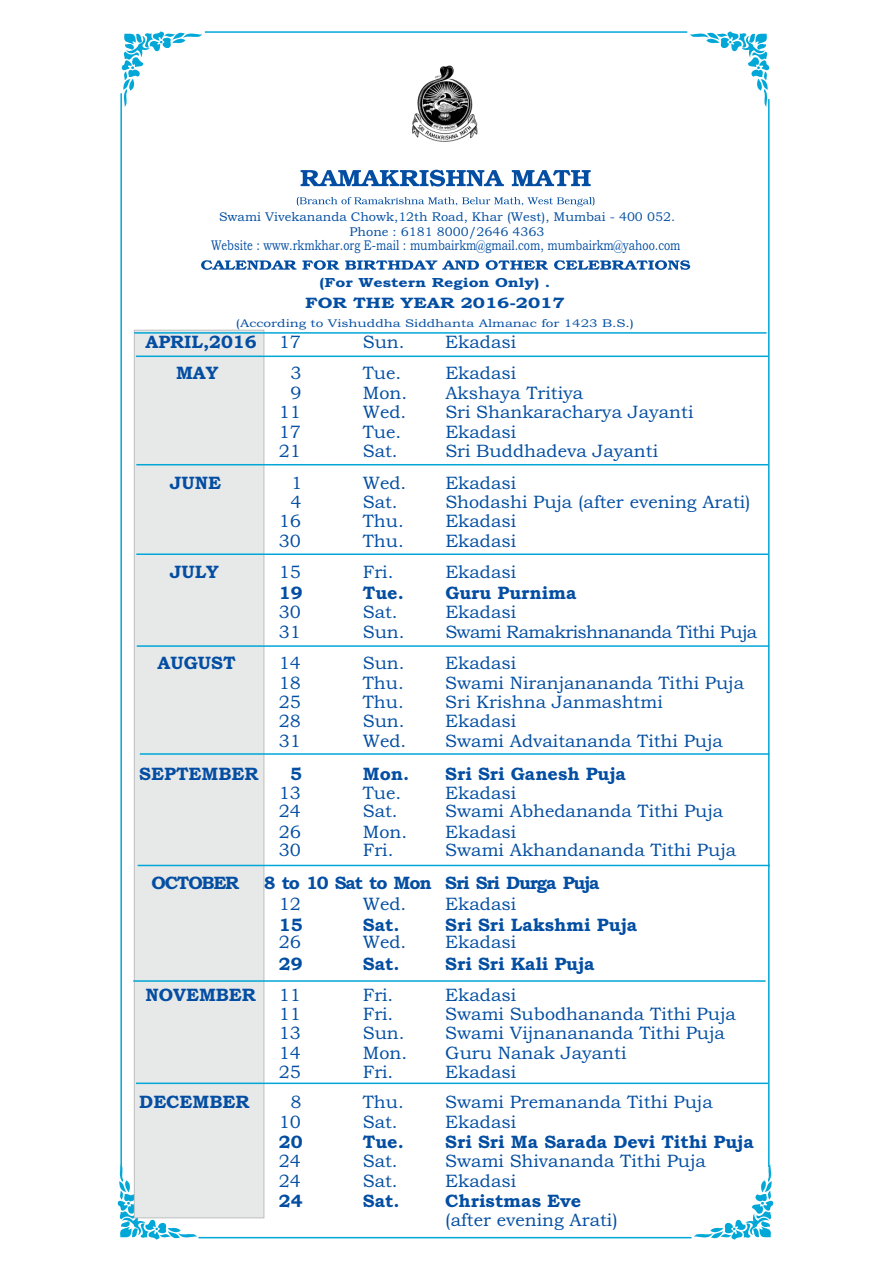
<style>
.page{position:relative;width:893px;height:1263px;background:#fff}
.page>*{position:absolute;margin:0;border:0;box-sizing:border-box;transform-origin:0 0}
.t1{font:18px "Bookman Old Style";color:#034ea2}
.t2{font:700 18px/31.5px "Bookman Old Style";color:#034ea2}
.t3{font:700 18px "Bookman Old Style";letter-spacing:-.065em;color:#034ea2}
.t4{font:18px "Bookman Old Style";letter-spacing:-.03em;color:#034ea2}
.t5{font:700 15.15px "Bookman Old Style";color:#034ea2;scale:1.22 1}
.t6{font:14.1px "Bookman Old Style";color:#034ea2;scale:.78 1}
.t7{font:700 13.2px "Bookman Old Style";color:#034ea2;scale:1.22 1}
.t8{font:12.6px/14.2px "Bookman Old Style";color:#034ea2;text-align:center}
.t9{font:11.25px "Bookman Old Style";color:#034ea2;scale:1.22 1}
.s1{font-weight:400}
</style>
<div class="page">
<svg style="left:201px;top:260px;width:138px;height:10px"></svg>
<svg style="left:345px;top:260px;width:134px;height:10px"></svg>
<svg style="left:486px;top:260px;width:62px;height:10px"></svg>
<svg style="left:554px;top:260px;width:136px;height:10px"></svg>
<svg style="left:301px;top:170px;width:203px;height:16px"></svg>
<svg style="left:512px;top:170px;width:79px;height:16px"></svg>
<svg style="left:297px;top:197px;width:297px;height:10px"></svg>
<img style="left:122px;top:32px;width:79px;height:74px">
<img style="left:690px;top:32px;width:80px;height:74px">
<img style="left:117px;top:1165px;width:80px;height:75px">
<img style="left:694px;top:1165px;width:79px;height:75px">
<hr style="left:205px;top:31px;width:482px;height:2px;background:#00a7d7">
<hr style="left:768px;top:99px;width:2px;height:1068px;background:#00a7d7">
<hr style="left:198px;top:1237px;width:493px;height:1px;background:#00a7d7">
<hr style="left:120px;top:93px;width:2px;height:1076px;background:#00a7d7">
<div style="left:134px;top:329px;width:131px;height:889px;background:#e7e8e8"></div>
<hr style="left:134px;top:332px;width:633px;height:2px;background:#00a7d7">
<hr style="left:138px;top:865px;width:632px;height:1px;background:#00a7d7">
<hr style="left:140px;top:753px;width:629px;height:2px;background:#00a7d7">
<hr style="left:137px;top:645px;width:632px;height:2px;background:#00a7d7">
<hr style="left:136px;top:553px;width:633px;height:2px;background:#00a7d7">
<hr style="left:136px;top:464px;width:633px;height:1px;background:#00a7d7">
<hr style="left:136px;top:355px;width:632px;height:2px;background:#00a7d7">
<img style="left:412px;top:65px;width:66px;height:77px">
<hr style="left:133px;top:980px;width:633px;height:2px;background:#00a7d7">
<hr style="left:136px;top:1082px;width:632px;height:2px;background:#00a7d7">
<p class="t8" style="left:219px;top:211px;width:458px">Swami Vivekananda Chowk,12th Road, Khar (West), Mumbai - 400 052.<br>Phone : 6181 8000/2646 4363</p>
<p class="t6" style="left:211px;top:240px;width:603px">Website : www.rkmkhar.org E-mail : mumbairkm@gmail.com, mumbairkm@yahoo.com</p>
<p class="t7" style="left:319px;top:278px;width:191px">(For Western Region Only) .</p>
<p class="t5" style="left:305px;top:297px;width:214px">FOR THE YEAR 2016-2017</p>
<p class="t9" style="left:236px;top:319px;width:328px">(According to Vishuddha Siddhanta Almanac for 1423 B.S.)</p>
<p class="t1" style="left:363px;top:335px;width:43px">Sun.</p>
<p class="t1" style="left:445px;top:335px;width:72px">Ekadasi</p>
<p class="t2" style="left:176px;top:328px;width:127px;text-indent:-31px">APRIL,2016 <span class="s1">17<br></span>MAY</p>
<p class="t1" style="left:290px;top:366px;width:13px">3</p>
<p class="t1" style="left:363px;top:366px;width:40px">Tue.</p>
<p class="t1" style="left:445px;top:366px;width:72px">Ekadasi</p>
<p class="t1" style="left:290px;top:386px;width:13px">9</p>
<p class="t1" style="left:363px;top:386px;width:46px">Mon.</p>
<p class="t1" style="left:445px;top:386px;width:139px">Akshaya Tritiya</p>
<p class="t1" style="left:279px;top:405px;width:24px">11</p>
<p class="t1" style="left:363px;top:405px;width:45px">Wed.</p>
<p class="t1" style="left:445px;top:405px;width:250px">Sri Shankaracharya Jayanti</p>
<p class="t1" style="left:279px;top:425px;width:24px">17</p>
<p class="t1" style="left:363px;top:425px;width:40px">Tue.</p>
<p class="t1" style="left:445px;top:425px;width:72px">Ekadasi</p>
<p class="t1" style="left:279px;top:444px;width:24px">21</p>
<p class="t1" style="left:363px;top:444px;width:36px">Sat.</p>
<p class="t1" style="left:445px;top:444px;width:214px">Sri Buddhadeva Jayanti</p>
<p class="t2" style="left:170px;top:468px;width:53px">JUNE</p>
<p class="t1" style="left:291px;top:476px;width:13px">1</p>
<p class="t1" style="left:363px;top:476px;width:45px">Wed.</p>
<p class="t1" style="left:445px;top:476px;width:72px">Ekadasi</p>
<p class="t1" style="left:290px;top:495px;width:13px">4</p>
<p class="t1" style="left:363px;top:495px;width:36px">Sat.</p>
<p class="t1" style="left:445px;top:495px;width:307px">Shodashi Puja (after evening Arati)</p>
<p class="t1" style="left:279px;top:515px;width:24px">16</p>
<p class="t1" style="left:363px;top:515px;width:43px">Thu.</p>
<p class="t1" style="left:445px;top:515px;width:72px">Ekadasi</p>
<p class="t1" style="left:279px;top:534px;width:24px">30</p>
<p class="t1" style="left:363px;top:534px;width:43px">Thu.</p>
<p class="t1" style="left:445px;top:534px;width:72px">Ekadasi</p>
<p class="t2" style="left:170px;top:558px;width:50px">JULY</p>
<p class="t1" style="left:279px;top:566px;width:24px">15</p>
<p class="t1" style="left:363px;top:566px;width:32px">Fri.</p>
<p class="t1" style="left:445px;top:566px;width:72px">Ekadasi</p>
<p class="t2" style="left:279px;top:578px;width:25px">19</p>
<p class="t2" style="left:363px;top:578px;width:43px">Tue.</p>
<p class="t2" style="left:445px;top:578px;width:133px">Guru Purnima</p>
<p class="t1" style="left:279px;top:605px;width:24px">30</p>
<p class="t1" style="left:363px;top:605px;width:36px">Sat.</p>
<p class="t1" style="left:445px;top:605px;width:72px">Ekadasi</p>
<p class="t1" style="left:279px;top:625px;width:24px">31</p>
<p class="t1" style="left:363px;top:625px;width:43px">Sun.</p>
<p class="t4" style="left:445px;top:625px;width:314px">Swami Ramakrishnananda Tithi Puja</p>
<p class="t2" style="left:158px;top:649px;width:80px">AUGUST</p>
<p class="t1" style="left:279px;top:656px;width:24px">14</p>
<p class="t1" style="left:363px;top:656px;width:43px">Sun.</p>
<p class="t1" style="left:445px;top:656px;width:72px">Ekadasi</p>
<p class="t1" style="left:279px;top:676px;width:24px">18</p>
<p class="t1" style="left:363px;top:676px;width:43px">Thu.</p>
<p class="t1" style="left:445px;top:676px;width:300px">Swami Niranjanananda Tithi Puja</p>
<p class="t1" style="left:279px;top:695px;width:24px">25</p>
<p class="t1" style="left:363px;top:695px;width:43px">Thu.</p>
<p class="t1" style="left:445px;top:695px;width:219px">Sri Krishna Janmashtmi</p>
<p class="t1" style="left:279px;top:714px;width:24px">28</p>
<p class="t1" style="left:363px;top:714px;width:43px">Sun.</p>
<p class="t1" style="left:445px;top:714px;width:72px">Ekadasi</p>
<p class="t1" style="left:279px;top:734px;width:24px">31</p>
<p class="t1" style="left:363px;top:734px;width:45px">Wed.</p>
<p class="t1" style="left:445px;top:734px;width:279px">Swami Advaitananda Tithi Puja</p>
<p class="t2" style="left:139px;top:760px;width:121px">SEPTEMBER</p>
<p class="t2" style="left:290px;top:760px;width:13px">5</p>
<p class="t2" style="left:363px;top:760px;width:48px">Mon.</p>
<p class="t2" style="left:445px;top:760px;width:182px">Sri Sri Ganesh Puja</p>
<p class="t1" style="left:279px;top:786px;width:24px">13</p>
<p class="t1" style="left:363px;top:786px;width:40px">Tue.</p>
<p class="t1" style="left:445px;top:786px;width:72px">Ekadasi</p>
<p class="t1" style="left:279px;top:804px;width:24px">24</p>
<p class="t1" style="left:363px;top:804px;width:36px">Sat.</p>
<p class="t1" style="left:445px;top:804px;width:279px">Swami Abhedananda Tithi Puja</p>
<p class="t1" style="left:279px;top:825px;width:24px">26</p>
<p class="t1" style="left:363px;top:825px;width:46px">Mon.</p>
<p class="t1" style="left:445px;top:825px;width:72px">Ekadasi</p>
<p class="t1" style="left:279px;top:843px;width:24px">30</p>
<p class="t1" style="left:363px;top:843px;width:32px">Fri.</p>
<p class="t1" style="left:445px;top:843px;width:292px">Swami Akhandananda Tithi Puja</p>
<p class="t3" style="left:152px;top:876px;width:89px">OCTOBER</p>
<p class="t3" style="left:264px;top:876px;width:337px">8 to 10 Sat to Mon Sri Sri Durga Puja</p>
<p class="t1" style="left:279px;top:897px;width:24px">12</p>
<p class="t1" style="left:363px;top:897px;width:45px">Wed.</p>
<p class="t1" style="left:445px;top:897px;width:72px">Ekadasi</p>
<p class="t2" style="left:279px;top:910px;width:25px">15</p>
<p class="t2" style="left:363px;top:910px;width:38px">Sat.</p>
<p class="t2" style="left:445px;top:910px;width:193px">Sri Sri Lakshmi Puja</p>
<p class="t1" style="left:279px;top:935px;width:24px">26</p>
<p class="t1" style="left:363px;top:935px;width:45px">Wed.</p>
<p class="t1" style="left:445px;top:935px;width:72px">Ekadasi</p>
<p class="t2" style="left:279px;top:950px;width:25px">29</p>
<p class="t2" style="left:363px;top:950px;width:38px">Sat.</p>
<p class="t2" style="left:445px;top:950px;width:151px">Sri Sri Kali Puja</p>
<p class="t2" style="left:145px;top:980px;width:112px">NOVEMBER</p>
<p class="t1" style="left:279px;top:988px;width:24px">11</p>
<p class="t1" style="left:363px;top:988px;width:32px">Fri.</p>
<p class="t1" style="left:445px;top:988px;width:72px">Ekadasi</p>
<p class="t1" style="left:279px;top:1007px;width:24px">11</p>
<p class="t1" style="left:363px;top:1007px;width:32px">Fri.</p>
<p class="t1" style="left:445px;top:1007px;width:292px">Swami Subodhananda Tithi Puja</p>
<p class="t1" style="left:279px;top:1026px;width:24px">13</p>
<p class="t1" style="left:363px;top:1026px;width:43px">Sun.</p>
<p class="t1" style="left:445px;top:1026px;width:281px">Swami Vijnanananda Tithi Puja</p>
<p class="t1" style="left:279px;top:1046px;width:24px">14</p>
<p class="t1" style="left:363px;top:1046px;width:46px">Mon.</p>
<p class="t1" style="left:445px;top:1046px;width:183px">Guru Nanak Jayanti</p>
<p class="t1" style="left:279px;top:1065px;width:24px">25</p>
<p class="t1" style="left:363px;top:1065px;width:32px">Fri.</p>
<p class="t1" style="left:445px;top:1065px;width:72px">Ekadasi</p>
<p class="t2" style="left:139px;top:1088px;width:112px">DECEMBER</p>
<p class="t1" style="left:290px;top:1095px;width:13px">8</p>
<p class="t1" style="left:363px;top:1095px;width:43px">Thu.</p>
<p class="t1" style="left:445px;top:1095px;width:269px">Swami Premananda Tithi Puja</p>
<p class="t1" style="left:279px;top:1115px;width:24px">10</p>
<p class="t1" style="left:363px;top:1115px;width:36px">Sat.</p>
<p class="t1" style="left:445px;top:1115px;width:72px">Ekadasi</p>
<p class="t2" style="left:279px;top:1127px;width:25px">20</p>
<p class="t2" style="left:363px;top:1127px;width:43px">Tue.</p>
<p class="t2" style="left:445px;top:1127px;width:310px">Sri Sri Ma Sarada Devi Tithi Puja</p>
<p class="t1" style="left:279px;top:1154px;width:24px">24</p>
<p class="t1" style="left:363px;top:1154px;width:36px">Sat.</p>
<p class="t1" style="left:445px;top:1154px;width:262px">Swami Shivananda Tithi Puja</p>
<p class="t1" style="left:279px;top:1174px;width:24px">24</p>
<p class="t1" style="left:363px;top:1174px;width:36px">Sat.</p>
<p class="t1" style="left:445px;top:1174px;width:72px">Ekadasi</p>
<p class="t2" style="left:279px;top:1187px;width:25px">24</p>
<p class="t2" style="left:363px;top:1187px;width:38px">Sat.</p>
<p class="t2" style="left:445px;top:1187px;width:138px">Christmas Eve</p>
<p class="t1" style="left:445px;top:1213px;width:174px">(after evening Arati)</p>
</div>
